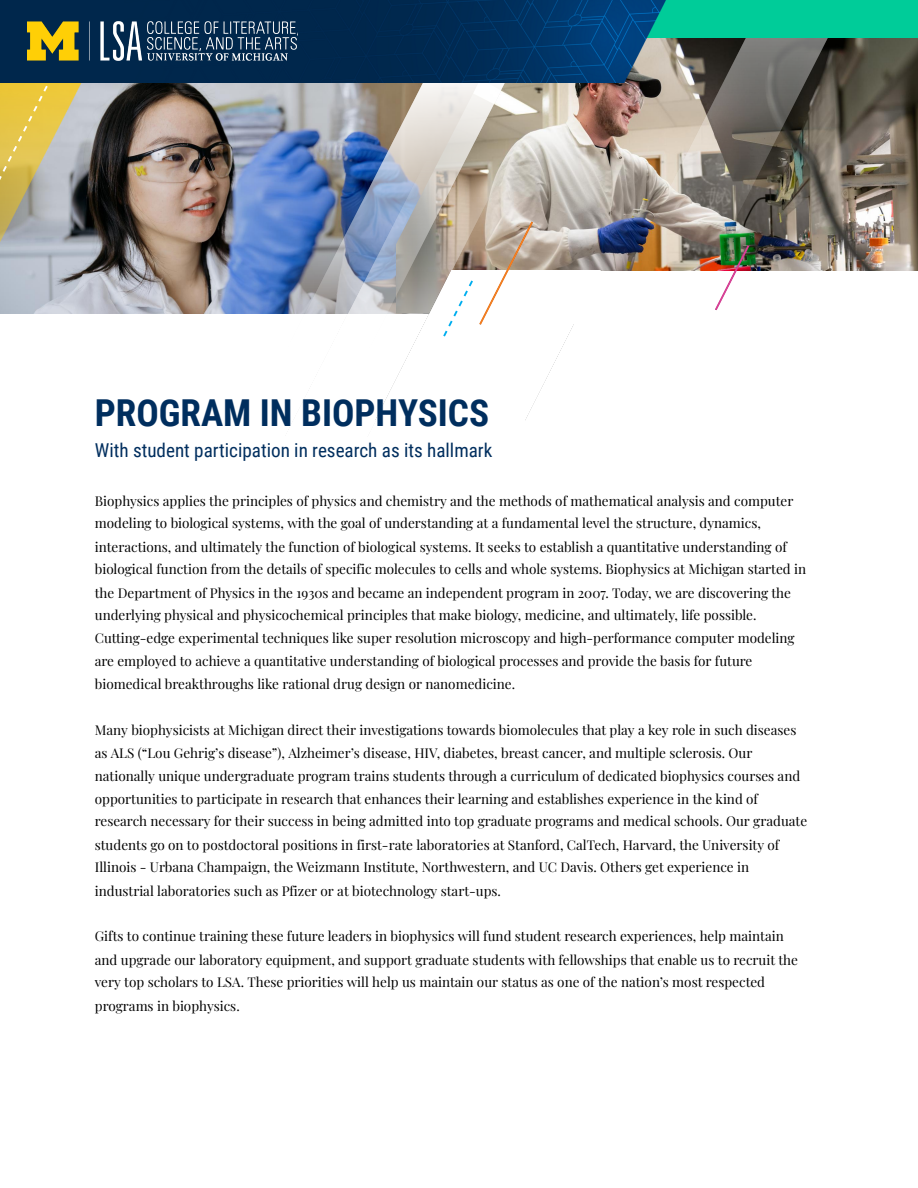
<style>
.page{position:relative;width:918px;height:1188px;background:#fff}
.page>*{position:absolute;margin:0;border:0;box-sizing:border-box;transform-origin:0 0}
.t1{font:700 37.2px "Roboto Condensed";color:#002e5e}
.t2{font:19.2px "Roboto Condensed";color:#002e5e}
.t3{font:13.5px/22.8px "Playfair Display";color:#000}
</style>
<div class="page">
<img style="left:136px;top:83px;width:151px;height:230px">
<img style="left:512px;top:38px;width:406px;height:233px">
<img style="left:640px;top:38px;width:225px;height:207px">
<div style="left:0;top:0;width:918px;height:38px;background:#0c9"></div>
<img style="left:287px;top:83px;width:225px;height:136px">
<img style="left:0;top:83px;width:136px;height:231px">
<svg style="left:0;top:83px;width:53px;height:119px;background:#dac05c"></svg>
<img style="left:0;top:0;width:670px;height:83px">
<img style="left:27px;top:22px;width:270px;height:38px">
<img style="left:285px;top:155px;width:225px;height:275px">
<img style="left:376px;top:271px;width:198px;height:150px">
<div style="left:452px;top:271px;width:466px;height:53px;background:#fff"></div>
<svg style="left:443px;top:219px;width:92px;height:118px"></svg>
<img style="left:713px;top:243px;width:38px;height:68px">
<p class="t1" style="left:95px;top:391px;width:396px">PROGRAM IN BIOPHYSICS</p>
<h2 class="t2" style="left:95px;top:440px;width:399px">With student participation in research as its hallmark</h2>
<p class="t3" style="left:95px;top:489px;width:713px">Biophysics applies the principles of physics and chemistry and the methods of mathematical analysis and computer modeling to biological systems, with the goal of understanding at a fundamental level the structure, dynamics, interactions, and ultimately the function of biological systems. It seeks to establish a quantitative understanding of biological function from the details of specific molecules to cells and whole systems. Biophysics at Michigan started in</p>
<p class="t3" style="left:95px;top:581px;width:698px">the Department of Physics in the 1930s and became an independent program in 2007. Today, we are discovering the</p>
<p class="t3" style="left:95px;top:603px;width:701px">underlying physical and physicochemical principles that make biology, medicine, and ultimately, life possible.<br>Cutting-edge experimental techniques like super resolution microscopy and high-performance computer modeling are employed to achieve a quantitative understanding of biological processes and provide the basis for future biomedical breakthroughs like rational drug design or nanomedicine.</p>
<p class="t3" style="left:95px;top:718px;width:703px">Many biophysicists at Michigan direct their investigations towards biomolecules that play a key role in such diseases</p>
<p class="t3" style="left:95px;top:740px;width:707px">as ALS (“Lou Gehrig’s disease”), Alzheimer’s disease, HIV, diabetes, breast cancer, and multiple sclerosis. Our nationally unique undergraduate program trains students through a curriculum of dedicated biophysics courses and opportunities to participate in research that enhances their learning and establishes experience in the kind of</p>
<p class="t3" style="left:95px;top:809px;width:714px">research necessary for their success in being admitted into top graduate programs and medical schools. Our graduate</p>
<p class="t3" style="left:95px;top:833px;width:686px">students go on to postdoctoral positions in first-rate laboratories at Stanford, CalTech, Harvard, the University of</p>
<p class="t3" style="left:95px;top:855px;width:656px">Illinois - Urbana Champaign, the Weizmann Institute, Northwestern, and UC Davis. Others get experience in</p>
<p class="t3" style="left:95px;top:879px;width:408px">industrial laboratories such as Pfizer or at biotechnology start-ups.</p>
<p class="t3" style="left:95px;top:924px;width:705px;line-height:23.2px">Gifts to continue training these future leaders in biophysics will fund student research experiences, help maintain and upgrade our laboratory equipment, and support graduate students with fellowships that enable us to recruit the very top scholars to LSA. These priorities will help us maintain our status as one of the nation’s most respected programs in biophysics.</p>
</div>
